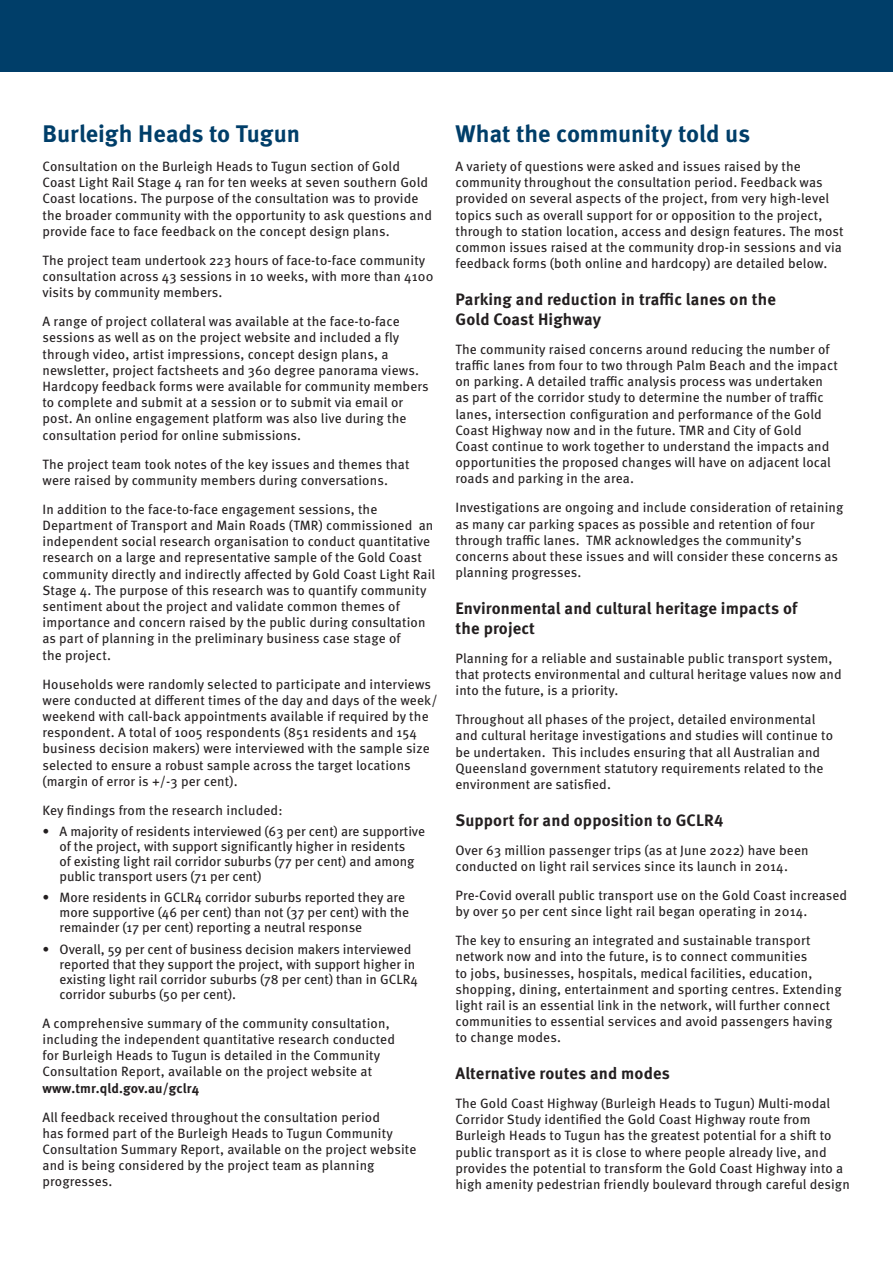
<style>
.page{position:relative;width:893px;height:1263px;background:#fff}
.page>*{position:absolute;margin:0;border:0;box-sizing:border-box;transform-origin:0 0}
.Heading_3_META{font:700 24px "Meta Pro";letter-spacing:-.005em;color:#003e69}
.Intro_META{font:700 16.5px/19.8px "Meta Pro";letter-spacing:.01em;color:#231f20}
.Body_META{font:13.5px/16.2px "Meta Pro";letter-spacing:.01em;color:#231f20}
.s1{font-weight:700}
</style>
<div class="page">
<div style="left:0;top:0;width:893px;height:71px;background:#003e69"></div>
<p class="Heading_3_META" style="left:43px;top:115px;width:259px">Burleigh Heads to Tugun</p>
<p class="Body_META" style="left:43px;top:157px;width:391px">Consultation on the Burleigh Heads to Tugun section of Gold Coast Light Rail Stage 4 ran for ten weeks at seven southern Gold Coast locations. The purpose of the consultation was to provide the broader community with the opportunity to ask questions and provide face to face feedback on the concept design plans.</p>
<p class="Body_META" style="left:43px;top:251px;width:392px">The project team undertook 223 hours of face-to-face community consultation across 43 sessions in 10 weeks, with more than 4100 visits by community members.</p>
<p class="Body_META" style="left:43px;top:313px;width:388px">A range of project collateral was available at the face-to-face sessions as well as on the project website and included a fly through video, artist impressions, concept design plans, a newsletter, project factsheets and 360 degree panorama views.<br>Hardcopy feedback forms were available for community members to complete and submit at a session or to submit via email or post. An online engagement platform was also live during the consultation period for online submissions.</p>
<p class="Body_META" style="left:43px;top:455px;width:369px">The project team took notes of the key issues and themes that were raised by community members during conversations.</p>
<p class="Body_META" style="left:43px;top:500px;width:394px">In addition to the face-to-face engagement sessions, the Department of Transport and Main Roads (TMR) commissioned an independent social research organisation to conduct quantitative research on a large and representative sample of the Gold Coast community directly and indirectly affected by Gold Coast Light Rail Stage 4. The purpose of this research was to quantify community sentiment about the project and validate common themes of importance and concern raised by the public during consultation as part of planning in the preliminary business case stage of<br>the project.</p>
<p class="Body_META" style="left:43px;top:675px;width:396px">Households were randomly selected to participate and interviews were conducted at different times of the day and days of the week/ weekend with call-back appointments available if required by the respondent. A total of 1005 respondents (851 residents and 154 business decision makers) were interviewed with the sample size selected to ensure a robust sample across the target locations (margin of error is +/-3 per cent).</p>
<p class="Body_META" style="left:43px;top:801px;width:242px">Key findings from the research included:</p>
<p class="Body_META" style="left:60px;top:823px;width:367px;line-height:15px;text-indent:-17px">• A majority of residents interviewed (63 per cent) are supportive of the project, with support significantly higher in residents<br>of existing light rail corridor suburbs (77 per cent) and among public transport users (71 per cent)</p>
<p class="Body_META" style="left:60px;top:889px;width:351px;line-height:15px;text-indent:-17px">• More residents in GCLR4 corridor suburbs reported they are more supportive (46 per cent) than not (37 per cent) with the remainder (17 per cent) reporting a neutral response</p>
<p class="Body_META" style="left:60px;top:941px;width:360px;line-height:15px;text-indent:-17px">• Overall, 59 per cent of business decision makers interviewed reported that they support the project, with support higher in existing light rail corridor suburbs (78 per cent) than in GCLR4 corridor suburbs (50 per cent).</p>
<p class="Body_META" style="left:43px;top:1014px;width:354px">A comprehensive summary of the community consultation, including the independent quantitative research conducted for Burleigh Heads to Tugun is detailed in the Community Consultation Report, available on the project website at <span class="s1">www.tmr.qld.gov.au/gclr4</span></p>
<p class="Body_META" style="left:43px;top:1108px;width:375px">All feedback received throughout the consultation period<br>has formed part of the Burleigh Heads to Tugun Community Consultation Summary Report, available on the project website and is being considered by the project team as planning progresses.</p>
<p class="Heading_3_META" style="left:455px;top:115px;width:296px">What the community told us</p>
<p class="Body_META" style="left:455px;top:157px;width:389px">A variety of questions were asked and issues raised by the community throughout the consultation period. Feedback was provided on several aspects of the project, from very high-level topics such as overall support for or opposition to the project, through to station location, access and design features. The most common issues raised at the community drop-in sessions and via feedback forms (both online and hardcopy) are detailed below.</p>
<p class="Intro_META" style="left:455px;top:288px;width:322px">Parking and reduction in traffic lanes on the<br>Gold Coast Highway</p>
<p class="Body_META" style="left:455px;top:340px;width:384px">The community raised concerns around reducing the number of traffic lanes from four to two through Palm Beach and the impact on parking. A detailed traffic analysis process was undertaken as part of the corridor study to determine the number of traffic lanes, intersection configuration and performance of the Gold Coast Highway now and in the future. TMR and City of Gold Coast continue to work together to understand the impacts and opportunities the proposed changes will have on adjacent local roads and parking in the area.</p>
<p class="Body_META" style="left:455px;top:499px;width:389px">Investigations are ongoing and include consideration of retaining as many car parking spaces as possible and retention of four through traffic lanes. TMR acknowledges the community’s concerns about these issues and will consider these concerns as planning progresses.</p>
<p class="Intro_META" style="left:455px;top:597px;width:343px">Environmental and cultural heritage impacts of the project</p>
<p class="Body_META" style="left:455px;top:649px;width:388px">Planning for a reliable and sustainable public transport system, that protects environmental and cultural heritage values now and into the future, is a priority.</p>
<p class="Body_META" style="left:455px;top:710px;width:379px">Throughout all phases of the project, detailed environmental and cultural heritage investigations and studies will continue to be undertaken. This includes ensuring that all Australian and Queensland government statutory requirements related to the environment are satisfied.</p>
<p class="Intro_META" style="left:455px;top:809px;width:269px">Support for and opposition to GCLR4</p>
<p class="Body_META" style="left:455px;top:841px;width:355px">Over 63 million passenger trips (as at June 2022) have been conducted on light rail services since its launch in 2014.</p>
<p class="Body_META" style="left:455px;top:886px;width:393px">Pre-Covid overall public transport use on the Gold Coast increased by over 50 per cent since light rail began operating in 2014.</p>
<p class="Body_META" style="left:455px;top:931px;width:388px">The key to ensuring an integrated and sustainable transport network now and into the future, is to connect communities<br>to jobs, businesses, hospitals, medical facilities, education, shopping, dining, entertainment and sporting centres. Extending light rail is an essential link in the network, will further connect communities to essential services and avoid passengers having to change modes.</p>
<p class="Intro_META" style="left:455px;top:1062px;width:216px">Alternative routes and modes</p>
<p class="Body_META" style="left:455px;top:1094px;width:396px">The Gold Coast Highway (Burleigh Heads to Tugun) Multi-modal Corridor Study identified the Gold Coast Highway route from Burleigh Heads to Tugun has the greatest potential for a shift to public transport as it is close to where people already live, and provides the potential to transform the Gold Coast Highway into a high amenity pedestrian friendly boulevard through careful design</p>
</div>
